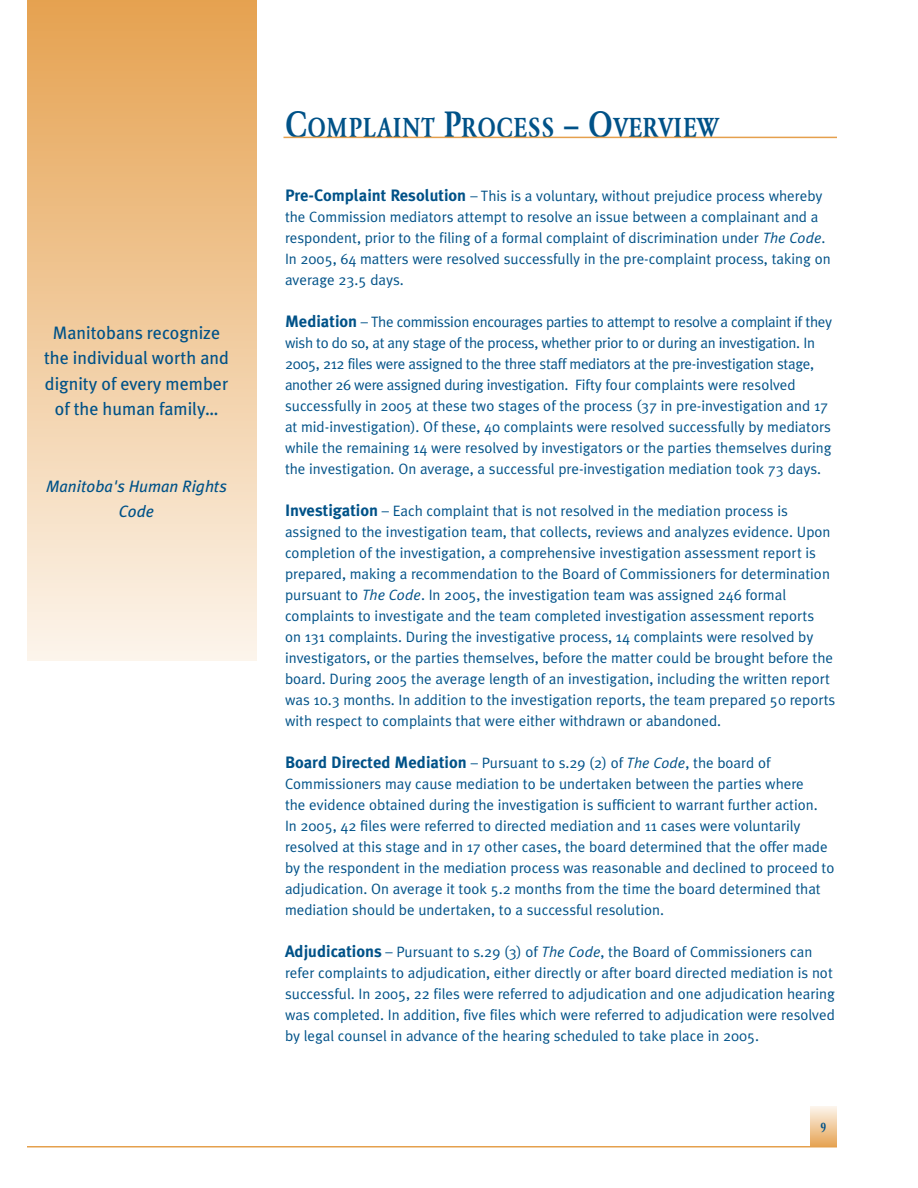
<style>
.page{position:relative;width:918px;height:1188px;background:#fff}
.page>*{position:absolute;margin:0;border:0;box-sizing:border-box;transform-origin:0 0}
.t1{font:500 condensed 27px "Garamond BE";letter-spacing:.02em;color:#005288}
.t2{font:18px/25.5px "Meta Plus";color:#005288;text-align:center}
.t3{font:italic 16.5px/25.5px "Meta Plus";color:#005288;text-align:center}
.t4{font:15px/21px "Meta Plus Normal";color:#005288}
.t5{font:500 condensed 13.5px "Garamond BE";color:#005288}
.s1{font-size:36px}
.s2{font-family:"Meta Plus";font-weight:700;font-size:16.5px}
.s3{font-style:italic}
</style>
<div class="page">
<div style="left:810px;top:1107px;width:27px;height:40px;background:linear-gradient(to bottom,#fcf3e9,#e6a556)"></div>
<hr style="left:27px;top:1146px;width:810px;height:2px;background:#e5a04d">
<div style="left:27px;top:0;width:229px;height:661px;background:linear-gradient(to bottom,#e5a250,#fcf5ec)"></div>
<hr style="left:284px;top:137px;width:553px;height:1px;background:#e5a04d">
<p class="t2" style="left:44px;top:319px;width:186px">Manitobans recognize the individual worth and dignity of every member of the human family…</p>
<p class="t3" style="left:46px;top:473px;width:182px">Manitoba's Human Rights<br>Code</p>
<h1 class="t1" style="left:285px;top:111px;width:436px"><span class="s1">C</span>OMPLAINT <span class="s1">P</span>ROCESS <span class="s1">– O</span>VERVIEW</h1>
<p class="t4" style="left:285px;top:185px;width:547px"><span class="s2">Pre-Complaint Resolution</span> – This is a voluntary, without prejudice process whereby the Commission mediators attempt to resolve an issue between a complainant and a respondent, prior to the filing of a formal complaint of discrimination under <span class="s3">The Code</span>.<br>In 2005, 64 matters were resolved successfully in the pre-complaint process, taking on average 23.5 days.</p>
<p class="t4" style="left:285px;top:311px;width:549px"><span class="s2">Mediation</span> – The commission encourages parties to attempt to resolve a complaint if they wish to do so, at any stage of the process, whether prior to or during an investigation. In 2005, 212 files were assigned to the three staff mediators at the pre-investigation stage, another 26 were assigned during investigation. Fifty four complaints were resolved successfully in 2005 at these two stages of the process (37 in pre-investigation and 17 at mid-investigation). Of these, 40 complaints were resolved successfully by mediators while the remaining 14 were resolved by investigators or the parties themselves during the investigation. On average, a successful pre-investigation mediation took 73 days.</p>
<p class="t4" style="left:285px;top:500px;width:552px"><span class="s2">Investigation</span> – Each complaint that is not resolved in the mediation process is assigned to the investigation team, that collects, reviews and analyzes evidence. Upon completion of the investigation, a comprehensive investigation assessment report is prepared, making a recommendation to the Board of Commissioners for determination pursuant to <span class="s3">The Code</span>. In 2005, the investigation team was assigned 246 formal complaints to investigate and the team completed investigation assessment reports<br>on 131 complaints. During the investigative process, 14 complaints were resolved by investigators, or the parties themselves, before the matter could be brought before the board. During 2005 the average length of an investigation, including the written report was 10.3 months. In addition to the investigation reports, the team prepared 50 reports with respect to complaints that were either withdrawn or abandoned.</p>
<p class="t4" style="left:285px;top:752px;width:551px"><span class="s2">Board Directed Mediation</span> – Pursuant to s.29 (2) of <span class="s3">The Code</span>, the board of Commissioners may cause mediation to be undertaken between the parties where<br>the evidence obtained during the investigation is sufficient to warrant further action.<br>In 2005, 42 files were referred to directed mediation and 11 cases were voluntarily resolved at this stage and in 17 other cases, the board determined that the offer made by the respondent in the mediation process was reasonable and declined to proceed to adjudication. On average it took 5.2 months from the time the board determined that mediation should be undertaken, to a successful resolution.</p>
<p class="t4" style="left:285px;top:941px;width:551px"><span class="s2">Adjudications</span> – Pursuant to s.29 (3) of <span class="s3">The Code</span>, the Board of Commissioners can refer complaints to adjudication, either directly or after board directed mediation is not successful. In 2005, 22 files were referred to adjudication and one adjudication hearing was completed. In addition, five files which were referred to adjudication were resolved by legal counsel in advance of the hearing scheduled to take place in 2005.</p>
<p class="t5" style="left:821px;top:1120px;width:7px">9</p>
</div>
